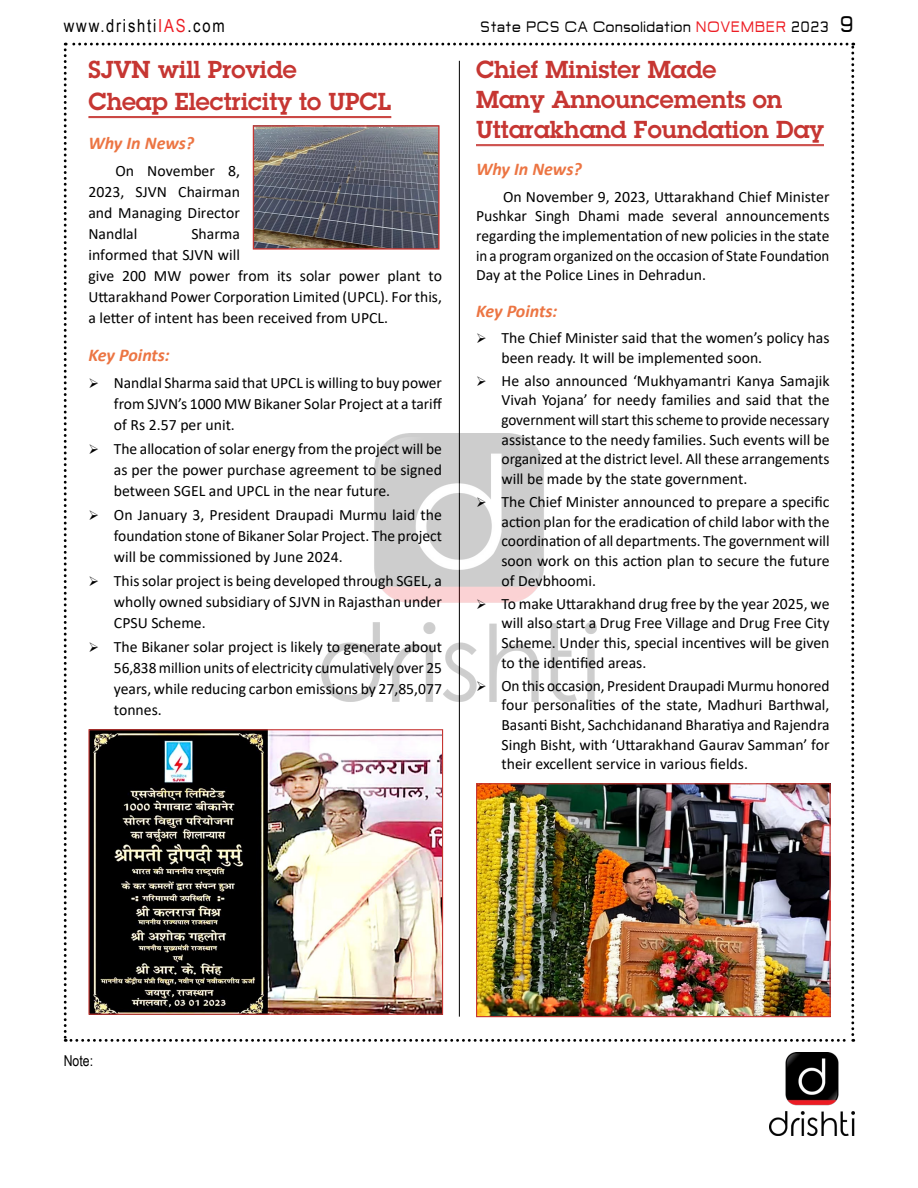
<style>
.page{position:relative;width:918px;height:1188px;background:#fff}
.page>*{position:absolute;margin:0;border:0;box-sizing:border-box;transform-origin:0 0}
.t1{font:600 24px/30px "Lubalin Graph Std";color:#c63632}
.t2{font:italic 700 18px "Calibri";color:#ec7543}
.t3{font:18px "Arial Narrow";letter-spacing:.1em;color:#000}
.t4{font:16.5px "Jepanten";color:#000;scale:.91 1}
.t5{font:15.75px/19.6px "Calibri";color:#000;text-align:justify}
.t6{font:15px "Arial Narrow";color:#000}
.s1{color:#ed1d24}
.s2{font-size:24.75px}
</style>
<div class="page">
<img style="left:770px;top:1053px;width:84px;height:82px">
<img style="left:64px;top:43px;width:790px;height:999px">
<p class="t3" style="left:64px;top:13px;width:163px">www.drishti<span class="s1">IAS</span>.com</p>
<h1 class="t1" style="left:88px;top:53px;width:304px;line-height:32px">SJVN will Provide<br>Cheap Electricity to UPCL</h1>
<p class="t2" style="left:88px;top:130px;width:107px">Why In News?</p>
<p class="t5" style="left:88px;top:160px;width:153px;line-height:21px;text-indent:27px">On November 8, 2023, SJVN Chairman and Managing Director Nandlal</p>
<p class="t5" style="left:88px;top:223px;width:355px;line-height:21px;text-align:left;text-indent:103px">Sharma<br>informed that SJVN will<br>give 200 MW power from its solar power plant to Uttarakhand Power Corporation Limited (UPCL). For this, a letter of intent has been received from UPCL.</p>
<p class="t2" style="left:88px;top:342px;width:83px">Key Points:</p>
<p class="t5" style="left:114px;top:372px;width:330px;line-height:21px">Nandlal Sharma said that UPCL is willing to buy power from SJVN’s 1000 MW Bikaner Solar Project at a tariff of Rs 2.57 per unit.</p>
<p class="t5" style="left:114px;top:438px;width:330px;line-height:21px">The allocation of solar energy from the project will be as per the power purchase agreement to be signed between SGEL and UPCL in the near future.</p>
<p class="t5" style="left:114px;top:504px;width:330px;line-height:21px">On January 3, President Draupadi Murmu laid the foundation stone of Bikaner Solar Project. The project will be commissioned by June 2024.</p>
<p class="t5" style="left:114px;top:570px;width:330px;line-height:21px">This solar project is being developed through SGEL, a wholly owned subsidiary of SJVN in Rajasthan under CPSU Scheme.</p>
<p class="t5" style="left:114px;top:636px;width:330px;line-height:21px">The Bikaner solar project is likely to generate about 56,838 million units of electricity cumulatively over 25 years, while reducing carbon emissions by 27,85,077 tonnes.</p>
<p class="t4" style="left:480px;top:20px;width:413px">State PCS CA Consolidation <span class="s1">NOVEMBER</span> 2023 <span class="s2">9</span></p>
<h1 class="t1" style="left:476px;top:54px;width:349px">Chief Minister Made<br>Many Announcements on<br>Uttarakhand Foundation Day</h1>
<p class="t2" style="left:476px;top:157px;width:107px">Why In News?</p>
<p class="t5" style="left:476px;top:186px;width:355px;text-indent:27px">On November 9, 2023, Uttarakhand Chief Minister Pushkar Singh Dhami made several announcements regarding the implementation of new policies in the state in a program organized on the occasion of State Foundation Day at the Police Lines in Dehradun.</p>
<p class="t2" style="left:476px;top:298px;width:83px">Key Points:</p>
<p class="t5" style="left:502px;top:327px;width:330px">The Chief Minister said that the women’s policy has been ready. It will be implemented soon.</p>
<p class="t5" style="left:502px;top:370px;width:330px">He also announced ‘Mukhyamantri Kanya Samajik Vivah Yojana’ for needy families and said that the government will start this scheme to provide necessary assistance to the needy families. Such events will be organized at the district level. All these arrangements will be made by the state government.</p>
<p class="t5" style="left:502px;top:491px;width:330px">The Chief Minister announced to prepare a specific action plan for the eradication of child labor with the coordination of all departments. The government will soon work on this action plan to secure the future of Devbhoomi.</p>
<p class="t5" style="left:502px;top:593px;width:330px">To make Uttarakhand drug free by the year 2025, we will also start a Drug Free Village and Drug Free City Scheme. Under this, special incentives will be given to the identified areas.</p>
<p class="t5" style="left:502px;top:675px;width:330px">On this occasion, President Draupadi Murmu honored four personalities of the state, Madhuri Barthwal, Basanti Bisht, Sachchidanand Bharatiya and Rajendra Singh Bisht, with ‘Uttarakhand Gaurav Samman’ for their excellent service in various fields.</p>
<p class="t6" style="left:64px;top:1050px;width:31px">Note:</p>
</div>
